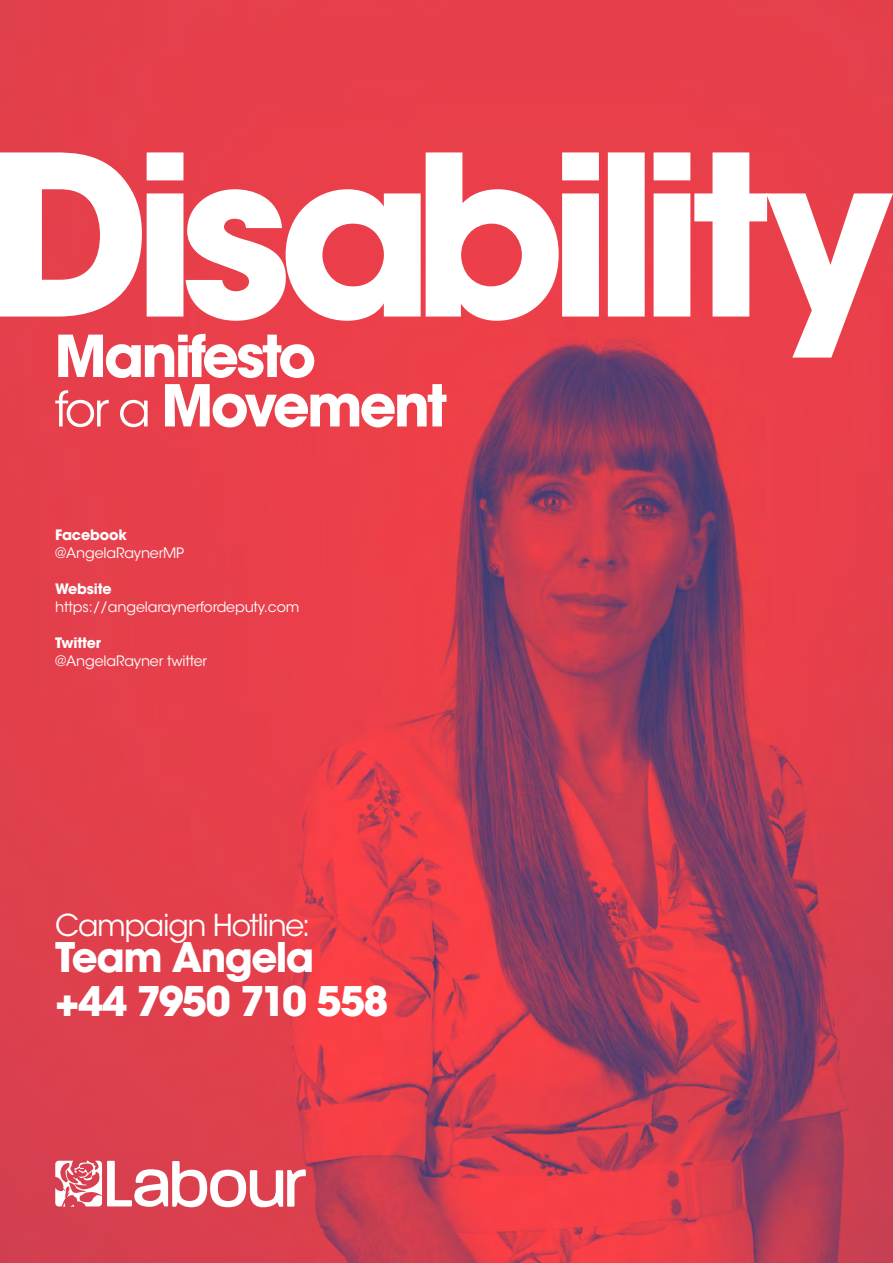
<style>
.page{position:relative;width:893px;height:1263px;background:#fff}
.page>*{position:absolute;margin:0;border:0;box-sizing:border-box;transform-origin:0 0}
.t1{font:700 40.5px/43.5px "ITC Avant Garde Std";letter-spacing:-.04em;color:#fff}
.t2{font:30px "ITC Avant Garde Std";letter-spacing:-.045em;color:#fff}
.t3{font:14.25px "ITC Avant Garde Std";letter-spacing:-.01em;color:#fff}
.t4{font:700 14.25px "ITC Avant Garde Std";letter-spacing:-.01em;color:#fff}
</style>
<div class="page">
<img style="left:0;top:0;width:893px;height:1263px">
<svg style="left:55px;top:384px;width:391px;height:43px"></svg>
<svg style="left:58px;top:358px;width:256px;height:20px"></svg>
<svg style="left:0;top:152px;width:893px;height:206px"></svg>
<svg style="left:55px;top:1161px;width:251px;height:47px"></svg>
<p class="t4" style="left:55px;top:526px;width:73px">Facebook</p>
<p class="t3" style="left:55px;top:544px;width:130px">@AngelaRaynerMP</p>
<p class="t4" style="left:55px;top:580px;width:58px">Website</p>
<p class="t3" style="left:55px;top:598px;width:246px">https://angelaraynerfordeputy.com</p>
<p class="t4" style="left:55px;top:633px;width:47px">Twitter</p>
<p class="t3" style="left:55px;top:652px;width:153px">@AngelaRayner twitter</p>
<h2 class="t2" style="left:55px;top:907px;width:257px">Campaign Hotline:</h2>
<h1 class="t1" style="left:55px;top:935px;width:335px">Team Angela +44 7950 710 558</h1>
</div>
